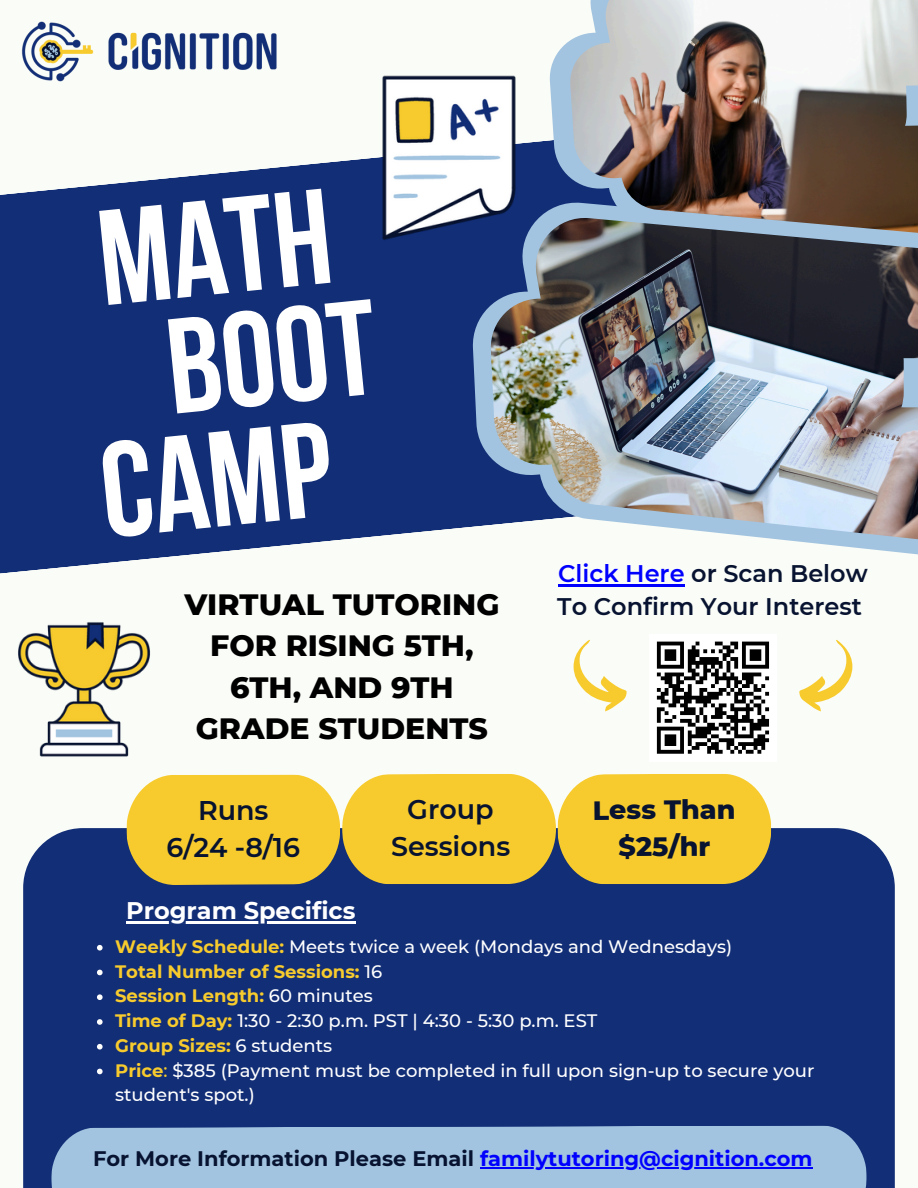
<style>
.page{position:relative;width:918px;height:1188px;background:#fafcf7}
.page>*{position:absolute;margin:0;border:0;box-sizing:border-box;transform-origin:0 0}
.t1{font:700 135px "Bebas Neue";color:#fff}
.t2{font:800 30px/41.7px "Montserrat";color:#000;text-align:center}
.t3{font:600 27px/37px "Montserrat";color:#071330;text-align:center}
.t4{font:800 27px/37px "Montserrat";letter-spacing:-.01em;color:#071330;text-align:center}
.t5{font:600 24px/32.7px "Montserrat";color:#071330}
.t6{font:700 24px "Montserrat";color:#fff}
.t7{font:700 21px "Montserrat";color:#071330}
.t8{font:500 18px/24.8px "Montserrat";color:#fff}
.t9{font:700 18px "Montserrat";color:#f7cb2d}
.s1{color:#00f}
.s2{font-weight:700;color:#f7cb2d}
.s3{font-weight:500;color:#fff}
.s4{color:#f7cb2d}
</style>
<div class="page">
<svg style="left:0;top:165px;width:472px;height:409px;background:#274182"></svg>
<svg style="left:472px;top:309px;width:446px;height:246px"></svg>
<img style="left:590px;top:0;width:328px;height:218px">
<img style="left:491px;top:218px;width:427px;height:322px">
<div style="left:23px;top:828px;width:872px;height:360px;background:#122e76"></div>
<div style="left:51px;top:1125px;width:816px;height:63px;background:#a2c4e0"></div>
<svg style="left:126px;top:774px;width:645px;height:111px;background:#e9c43a"></svg>
<img style="left:21px;top:21px;width:256px;height:61px">
<img style="left:298px;top:6px;width:302px;height:303px">
<img style="left:18px;top:622px;width:174px;height:176px">
<div style="left:649px;top:634px;width:128px;height:127px;background:#fff"></div>
<svg style="left:656px;top:641px;width:114px;height:113px"></svg>
<svg style="left:574px;top:640px;width:52px;height:71px"></svg>
<hr style="left:126px;top:921px;width:230px;height:2px;background:#fff">
<svg style="left:97px;top:945px;width:6px;height:6px"></svg>
<svg style="left:97px;top:970px;width:6px;height:5px"></svg>
<svg style="left:97px;top:994px;width:6px;height:6px"></svg>
<svg style="left:97px;top:1019px;width:6px;height:6px"></svg>
<svg style="left:97px;top:1044px;width:6px;height:6px"></svg>
<svg style="left:97px;top:1069px;width:6px;height:5px"></svg>
<hr style="left:480px;top:1167px;width:333px;height:1px;background:#00f">
<hr style="left:558px;top:585px;width:127px;height:2px;background:#00f">
<svg style="left:800px;top:640px;width:52px;height:71px"></svg>
<h1 class="t1" style="left:93px;top:205px;width:235px;rotate:-6deg">MATH</h1>
<p class="t1" style="left:161px;top:314px;width:211px;rotate:-6deg">BOOT</p>
<p class="t1" style="left:95px;top:438px;width:233px;rotate:-6deg">CAMP</p>
<h1 class="t2" style="left:184px;top:583px;width:317px">VIRTUAL TUTORING<br>FOR RISING 5TH,<br>6TH, AND 9TH<br>GRADE STUDENTS</h1>
<p class="t3" style="left:166px;top:791px;width:135px">Runs<br>6/24 -8/16</p>
<p class="t3" style="left:391px;top:791px;width:121px">Group<br>Sessions</p>
<p class="t5" style="left:557px;top:557px;width:312px"><span class="s1">Click Here</span> or Scan Below<br>To Confirm Your Interest</p>
<h4 class="t4" style="left:593px;top:791px;width:145px">Less Than $25/hr</h4>
<h4 class="t6" style="left:126px;top:896px;width:231px">Program Specifics</h4>
<p class="t8" style="left:115px;top:934px;width:619px"><span class="s2">Weekly Schedule:</span> Meets twice a week (Mondays and Wednesdays)</p>
<h2 class="t9" style="left:115px;top:960px;width:269px">Total Number of Sessions: <span class="s3">16</span></h2>
<p class="t9" style="left:115px;top:985px;width:259px">Session Length: <span class="s3">60 minutes</span></p>
<p class="t8" style="left:115px;top:1008px;width:484px"><span class="s2">Time of Day:</span> 1:30 - 2:30 p.m. PST | 4:30 - 5:30 p.m. EST</p>
<p class="t9" style="left:115px;top:1034px;width:219px">Group Sizes: <span class="s3">6 students</span></p>
<h3 class="t8" style="left:115px;top:1058px;width:701px"><span class="s2">Price</span><span class="s4">:</span> $385 (Payment must be completed in full upon sign-up to secure your student's spot.)</h3>
<h3 class="t7" style="left:93px;top:1146px;width:721px">For More Information Please Email <span class="s1">familytutoring@cignition.com</span></h3>
</div>
